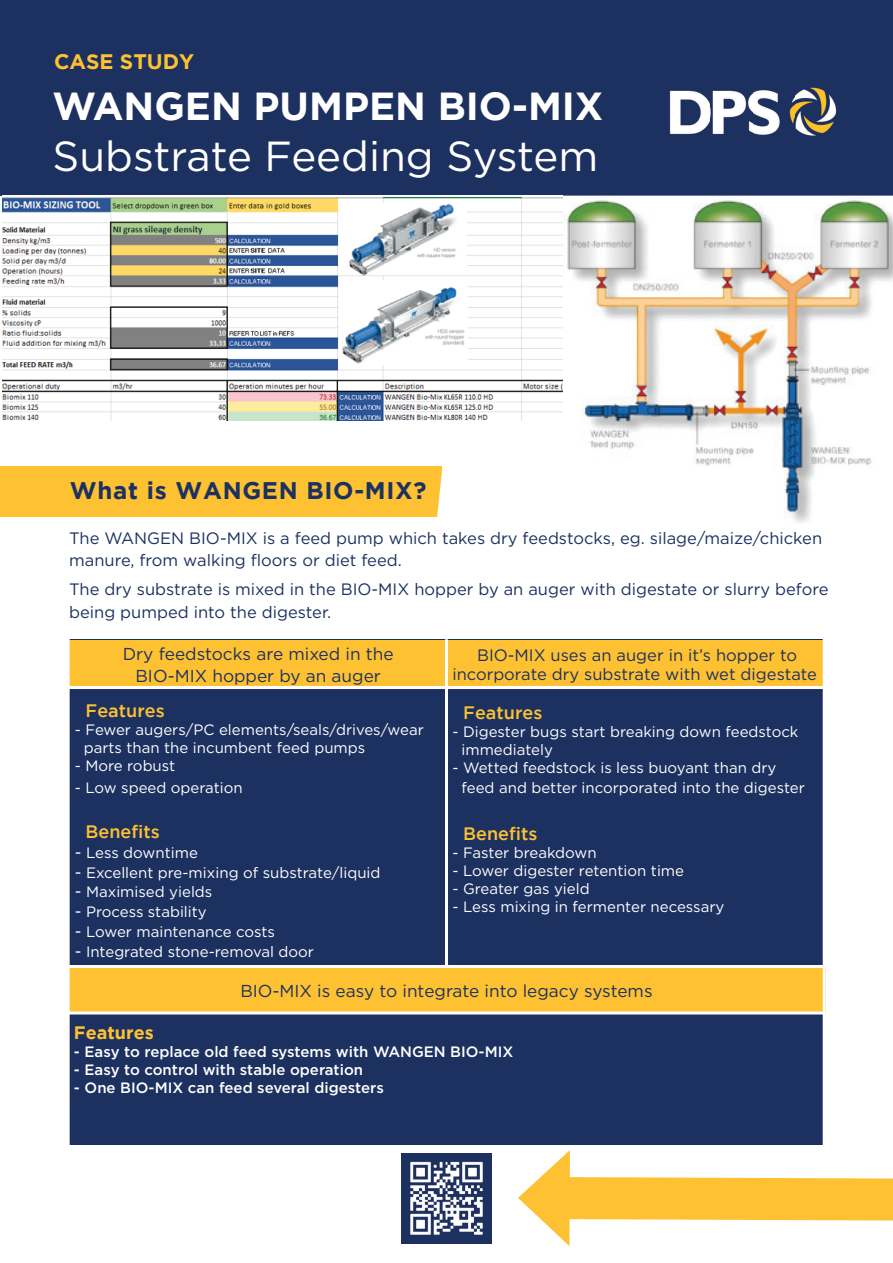
<style>
.page{position:relative;width:893px;height:1263px;background:#fff}
.page>*{position:absolute;margin:0;border:0;box-sizing:border-box;transform-origin:0 0}
.t1{font:42px "Gotham HTF";color:#fff}
.t2{font:39px "Gotham HTF Bold 2";color:#fff}
.t3{font:700 24px "Gotham";letter-spacing:.03em;color:#1c3160}
.t4{font:700 21px "Gotham";color:#fdc132}
.t5{font:500 18px "Gotham";color:#fdc132}
.t6{font:700 18px "Gotham";color:#fdc132}
.t7{font:17.25px/21.6px "Gotham HTF";color:#1c3160;text-align:center}
.t8{font:16.5px/22.5px "Gotham HTF";color:#1c3160}
.t9{font:15px/18px "Gotham HTF";color:#fff}
.t10{font:500 15px "Gotham";color:#fff}
.s1{font-size:16.5px}
</style>
<div class="page">
<div style="left:0;top:466px;width:442px;height:51px;background:#fdc132"></div>
<div style="left:0;top:0;width:893px;height:195px;background:#1c3160"></div>
<hr style="left:0;top:194px;width:893px;height:2px;background:#1c3160">
<img style="left:669px;top:87px;width:168px;height:49px">
<img style="left:565px;top:200px;width:328px;height:323px">
<img style="left:3px;top:196px;width:560px;height:225px">
<svg style="left:437px;top:471px;width:5px;height:46px"></svg>
<div style="left:68px;top:639px;width:757px;height:521px;background:#1c3160"></div>
<hr style="left:445px;top:639px;width:3px;height:351px;background:#fff">
<div style="left:68px;top:640px;width:757px;height:48px;background:#fdc132"></div>
<div style="left:68px;top:965px;width:757px;height:48px;background:#fdc132"></div>
<hr style="left:445px;top:640px;width:3px;height:48px;background:#fff">
<hr style="left:68px;top:686px;width:757px;height:3px;background:#fff">
<div style="left:67px;top:1146px;width:757px;height:15px;background:#fff"></div>
<hr style="left:66px;top:965px;width:757px;height:3px;background:#fff">
<hr style="left:68px;top:1011px;width:757px;height:3px;background:#fff">
<hr style="left:823px;top:632px;width:3px;height:528px;background:#fff">
<hr style="left:67px;top:635px;width:3px;height:536px;background:#fff">
<img style="left:402px;top:1153px;width:90px;height:90px">
<svg style="left:518px;top:1150px;width:375px;height:96px"></svg>
<h3 class="t4" style="left:54px;top:50px;width:142px">CASE STUDY</h3>
<h2 class="t2" style="left:52px;top:84px;width:552px">WANGEN PUMPEN BIO-MIX</h2>
<h1 class="t1" style="left:52px;top:133px;width:547px">Substrate Feeding System</h1>
<h3 class="t3" style="left:70px;top:476px;width:358px">What is WANGEN BIO-MIX?</h3>
<p class="t8" style="left:69px;top:526px;width:755px">The WANGEN BIO-MIX is a feed pump which takes dry feedstocks, eg. silage/maize/chicken manure, from walking floors or diet feed.</p>
<p class="t8" style="left:69px;top:578px;width:761px">The dry substrate is mixed in the BIO-MIX hopper by an auger with digestate or slurry before being pumped into the digester.</p>
<p class="t7" style="left:123px;top:643px;width:272px">Dry feedstocks are mixed in the<br>BIO-MIX hopper by an auger</p>
<p class="t8" style="left:452px;top:644px;width:366px;line-height:19.8px;text-align:center">BIO-MIX uses an auger in it’s hopper to incorporate dry substrate with wet digestate</p>
<p class="t5" style="left:86px;top:701px;width:81px">Features</p>
<p class="t9" style="left:84px;top:721px;width:341px;text-indent:-9px">- Fewer augers/PC elements/seals/drives/wear parts than the incumbent feed pumps</p>
<p class="t9" style="left:75px;top:757px;width:102px">- More robust</p>
<p class="t9" style="left:75px;top:778px;width:169px">- Low speed operation</p>
<p class="t5" style="left:86px;top:821px;width:76px">Benefits</p>
<p class="t9" style="left:75px;top:843px;width:125px"><span class="s1">-</span> Less downtime</p>
<p class="t9" style="left:75px;top:863px;width:307px"><span class="s1">-</span> Excellent pre-mixing of substrate/liquid</p>
<p class="t9" style="left:75px;top:883px;width:139px"><span class="s1">-</span> Maximised yields</p>
<p class="t9" style="left:75px;top:902px;width:133px"><span class="s1">-</span> Process stability</p>
<p class="t9" style="left:75px;top:922px;width:202px"><span class="s1">-</span> Lower maintenance costs</p>
<p class="t9" style="left:75px;top:942px;width:241px"><span class="s1">-</span> Integrated stone-removal door</p>
<p class="t5" style="left:463px;top:702px;width:81px">Features</p>
<p class="t9" style="left:461px;top:722px;width:338px;text-indent:-9px">- Digester bugs start breaking down feedstock immediately</p>
<p class="t9" style="left:461px;top:757px;width:345px;line-height:19.8px;text-indent:-9px">- Wetted feedstock is less buoyant than dry feed and better incorporated into the digester</p>
<p class="t5" style="left:463px;top:824px;width:76px">Benefits</p>
<p class="t9" style="left:452px;top:844px;width:146px">- Faster breakdown</p>
<p class="t9" style="left:452px;top:862px;width:233px">- Lower digester retention time</p>
<p class="t9" style="left:452px;top:880px;width:139px">- Greater gas yield</p>
<p class="t9" style="left:452px;top:898px;width:273px">- Less mixing in fermenter necessary</p>
<p class="t7" style="left:240px;top:979px;width:414px">BIO-MIX is easy to integrate into legacy systems</p>
<p class="t6" style="left:74px;top:1022px;width:81px">Features</p>
<p class="t10" style="left:74px;top:1042px;width:441px">- Easy to replace old feed systems with WANGEN BIO-MIX</p>
<p class="t10" style="left:74px;top:1060px;width:291px">- Easy to control with stable operation</p>
<p class="t10" style="left:74px;top:1078px;width:311px">- One BIO-MIX can feed several digesters</p>
</div>
